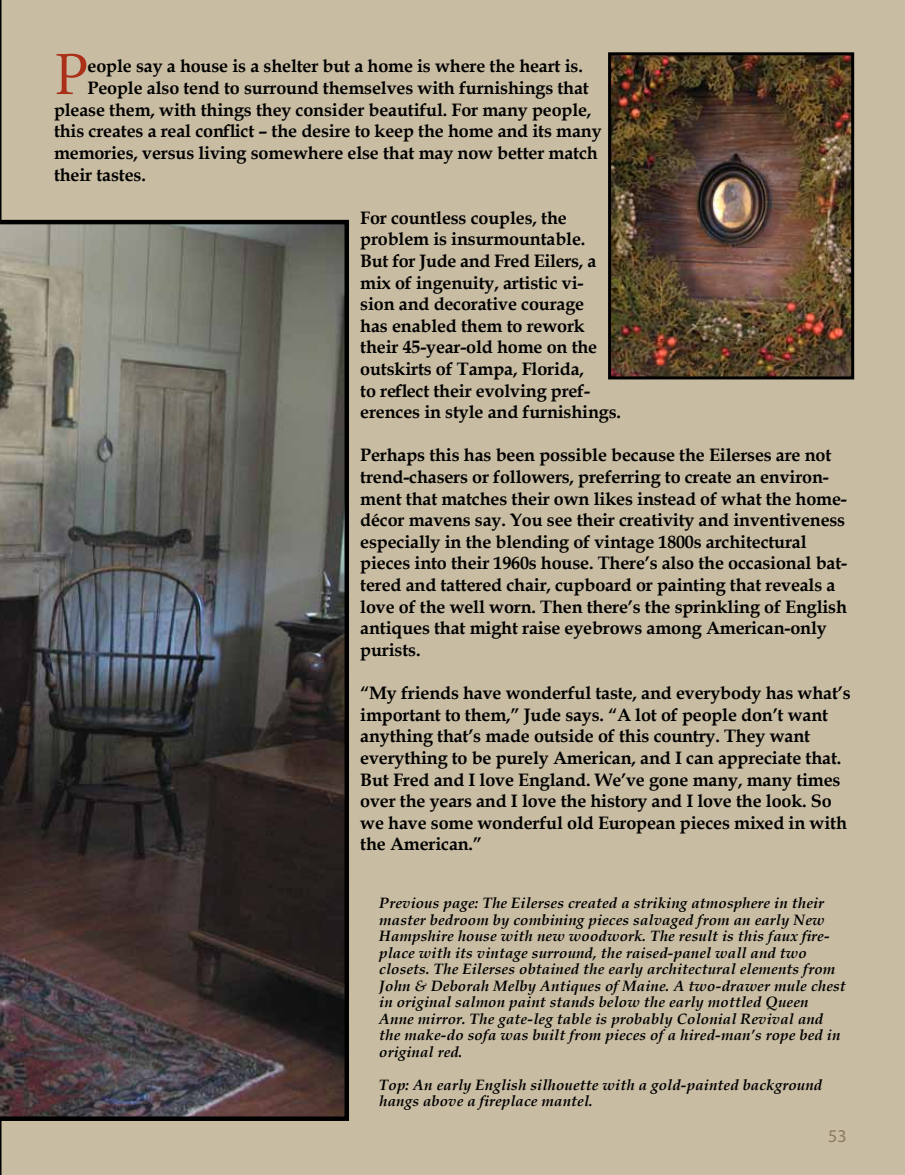
<style>
.page{position:relative;width:905px;height:1175px;background:#fff}
.page>*{position:absolute;margin:0;border:0;box-sizing:border-box;transform-origin:0 0}
.t1{font:85.5px "Daun Penh";color:#ab3018}
.t2{font:700 18px/21.6px "Book Antiqua";letter-spacing:-.01em;color:#000}
.t3{font:18px "Myriad Pro";color:#897a61}
.t4{font:italic 700 15px/16.5px "Book Antiqua";letter-spacing:.01em;color:#000}
</style>
<div class="page">
<div style="left:0;top:0;width:905px;height:1174px;background:#c8bca2"></div>
<img style="left:612px;top:56px;width:238px;height:319px">
<div style="left:608px;top:52px;width:246px;height:327px;border:3px solid #000"></div>
<svg style="left:0;top:220px;width:349px;height:900px;background:#514d4a"></svg>
<h1 class="t1" style="left:54px;top:15px;width:35px">P</h1>
<p class="t2" style="left:88px;top:55px;width:497px">eople say a house is a shelter but a home is where the heart is.</p>
<p class="t2" style="left:88px;top:77px;width:503px">People also tend to surround themselves with furnishings that</p>
<p class="t2" style="left:54px;top:99px;width:539px">please them, with things they consider beautiful. For many people,</p>
<p class="t2" style="left:54px;top:120px;width:549px">this creates a real conflict – the desire to keep the home and its many</p>
<p class="t2" style="left:54px;top:142px;width:545px">memories, versus living somewhere else that may now better match</p>
<p class="t2" style="left:54px;top:163px;width:93px">their tastes.</p>
<p class="t2" style="left:360px;top:207px;width:262px">For countless couples, the problem is insurmountable.<br>But for Jude and Fred Eilers, a mix of ingenuity, artistic vi&shy;sion and decorative courage<br>has enabled them to rework their 45-year-old home on the outskirts of Tampa, Florida,<br>to reflect their evolving pref&shy;erences in style and furnishings.</p>
<p class="t2" style="left:360px;top:444px;width:488px">Perhaps this has been possible because the Eilerses are not trend-chasers or followers, preferring to create an environ&shy;ment that matches their own likes instead of what the home&shy;décor mavens say. You see their creativity and inventiveness especially in the blending of vintage 1800s architectural pieces into their 1960s house. There’s also the occasional bat&shy;tered and tattered chair, cupboard or painting that reveals a love of the well worn. Then there’s the sprinkling of English antiques that might raise eyebrows among American-only purists.</p>
<p class="t2" style="left:360px;top:682px;width:492px">“My friends have wonderful taste, and everybody has what’s important to them,” Jude says. “A lot of people don’t want anything that’s made outside of this country. They want everything to be purely American, and I can appreciate that.<br>But Fred and I love England. We’ve gone many, many times over the years and I love the history and I love the look. So we have some wonderful old European pieces mixed in with the American.”</p>
<p class="t4" style="left:379px;top:895px;width:468px">Previous page: The Eilerses created a striking atmosphere in their master bedroom by combining pieces salvaged from an early New Hampshire house with new woodwork. The result is this faux fire&shy;place with its vintage surround, the raised-panel wall and two closets. The Eilerses obtained the early architectural elements from John &amp; Deborah Melby Antiques of Maine. A two-drawer mule chest in original salmon paint stands below the early mottled Queen Anne mirror. The gate-leg table is probably Colonial Revival and the make-do sofa was built from pieces of a hired-man’s rope bed in original red.</p>
<p class="t4" style="left:379px;top:1076px;width:444px">Top: An early English silhouette with a gold-painted background hangs above a fireplace mantel.</p>
<p class="t3" style="left:828px;top:1124px;width:20px">53</p>
</div>
